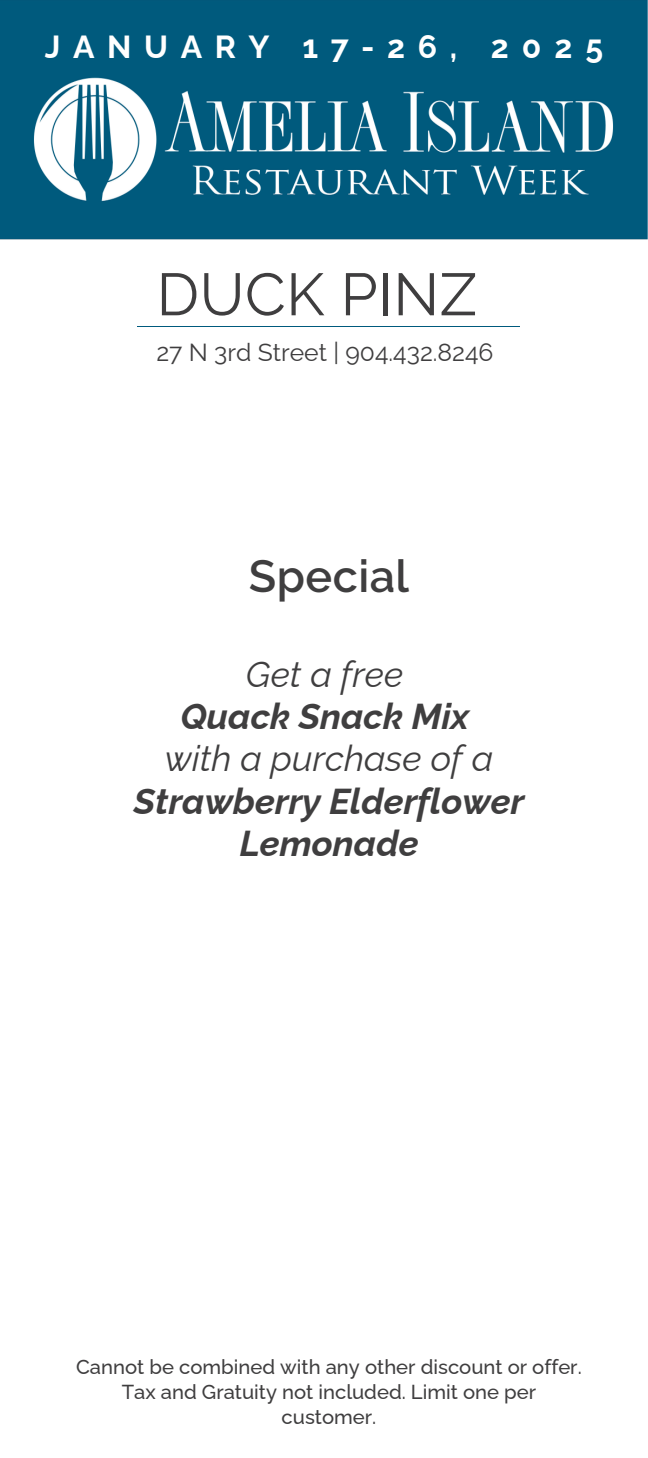
<style>
.page{position:relative;width:648px;height:1458px;background:#fff}
.page>*{position:absolute;margin:0;border:0;box-sizing:border-box;transform-origin:0 0}
.t1{font:59.4px "Raleway";letter-spacing:.01em;color:#3f3e3f}
.t2{font:600 45px "Raleway";letter-spacing:.01em;color:#3f3e3f}
.t3{font:italic 700 36px/42.3px "Raleway";color:#3f3e3f;text-align:center}
.t4{font:700 31.95px "Raleway";letter-spacing:.395em;color:#fff}
.t5{font:24.75px "Raleway";color:#3f3e3f}
.t6{font:500 20.25px/25.2px "Raleway";color:#3f3e3f;text-align:center}
.s1{font-weight:400}
</style>
<div class="page">
<img style="left:0;top:0;width:648px;height:240px">
<hr style="left:138px;top:326px;width:382px;height:1px;background:#005a7d">
<h3 class="t4" style="left:45px;top:28px;width:414px">JANUARY 17-26,</h3>
<h4 class="t4" style="left:491px;top:28px;width:114px">2025</h4>
<p class="t1" style="left:157px;top:259px;width:322px">DUCK PINZ</p>
<p class="t5" style="left:156px;top:338px;width:339px">27 N 3rd Street | 904.432.8246</p>
<h5 class="t2" style="left:249px;top:550px;width:162px">Special</h5>
<h1 class="t3" style="left:134px;top:653px;width:392px"><span class="s1">Get a free<br></span>Quack Snack Mix<br><span class="s1">with a purchase of a<br></span>Strawberry Elderflower<br>Lemonade</h1>
<h2 class="t6" style="left:76px;top:1354px;width:507px">Cannot be combined with any other discount or offer.<br>Tax and Gratuity not included. Limit one per customer.</h2>
</div>
